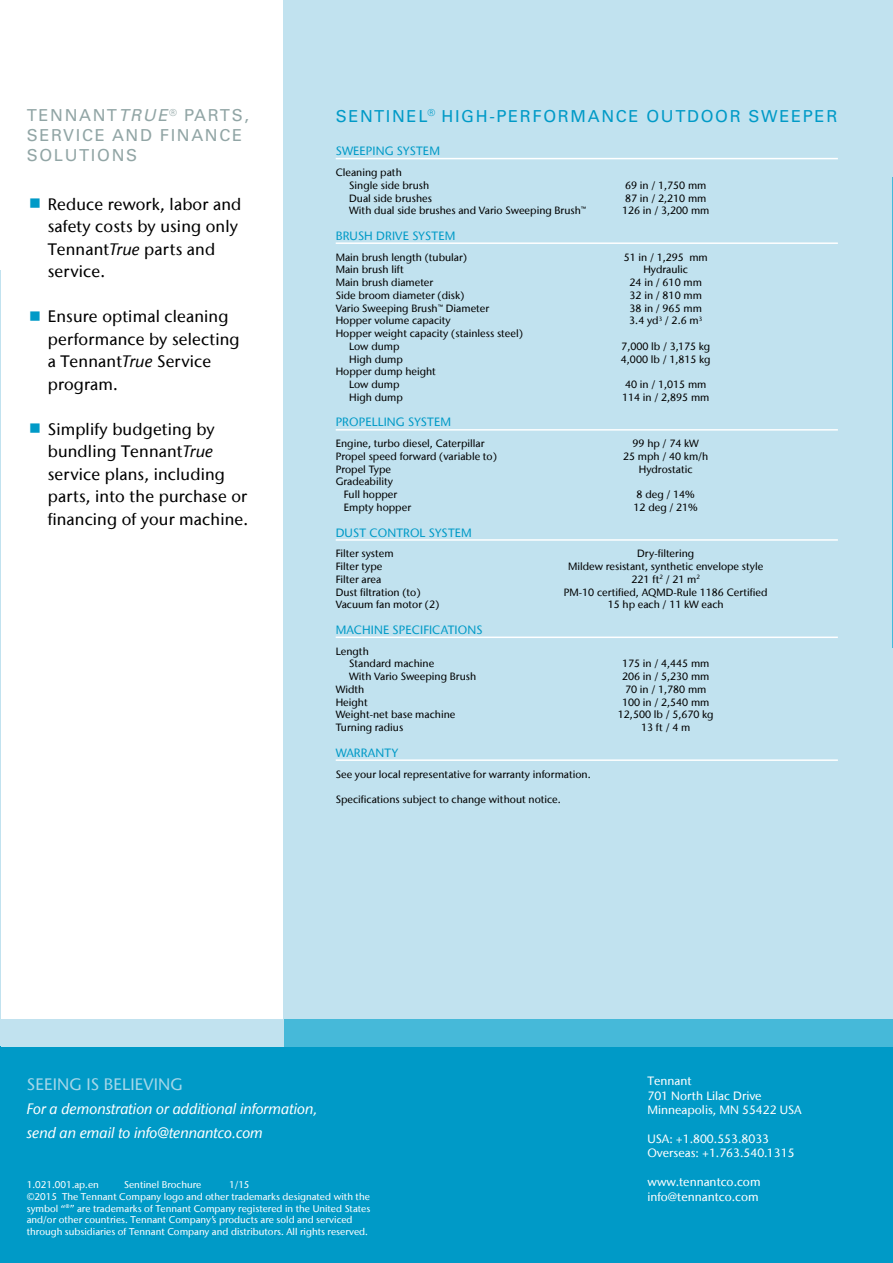
<style>
.page{position:relative;width:893px;height:1263px;background:#fff}
.page>*{position:absolute;margin:0;border:0;box-sizing:border-box;transform-origin:0 0}
.t1{font:500 16.5px/22.5px "Stone Sans IIITC Com";letter-spacing:.01em;color:#000}
.t2{font:16.5px/19.8px "Univers";letter-spacing:.1em;color:#91a5a5}
.t3{font:16.5px "Univers LT Std";letter-spacing:.1em;color:#009ac7}
.t4{font:500 16.5px "Stone Sans IIITC Com";letter-spacing:.01em;color:#a5d7e9}
.t5{font:italic 500 15px/24px "Stone Sans IIITC Com";color:#fff}
.t6{font:500 12px/14.4px "Stone Sans IIITC Com";color:#fff}
.t7{font:500 12px "Stone Sans IIITC Com";letter-spacing:.01em;color:#009ac7}
.t8{font:500 10.5px/12.8px "Stone Sans IIITC Com";color:#000}
.t9{font:500 9.75px/11.7px "Stone Sans IIITC Com";color:#fff}
.s1{font-style:italic}
</style>
<div class="page">
<hr style="left:0;top:271px;width:1px;height:992px;background:#c1e2ef">
<div style="left:283px;top:0;width:610px;height:1033px;background:#c1e2ef"></div>
<div style="left:0;top:1046px;width:893px;height:217px;background:#009ac7"></div>
<div style="left:283px;top:1019px;width:610px;height:27px;background:#46b9d9"></div>
<div style="left:1px;top:1019px;width:282px;height:27px;background:#c1e2ef"></div>
<hr style="left:336px;top:158px;width:502px;height:1px;background:#fff">
<hr style="left:336px;top:242px;width:502px;height:2px;background:#fff">
<hr style="left:336px;top:429px;width:502px;height:2px;background:#fff">
<hr style="left:336px;top:539px;width:502px;height:2px;background:#fff">
<hr style="left:336px;top:636px;width:502px;height:2px;background:#fff">
<hr style="left:336px;top:759px;width:502px;height:2px;background:#fff">
<h1 class="t2" style="left:27px;top:106px;width:224px">TENNANT<span class="s1">TRUE</span><sup>®</sup> PARTS,<br>SERVICE AND FINANCE<br>SOLUTIONS</h1>
<h1 class="t3" style="left:336px;top:106px;width:503px">SENTINEL<sup>®</sup> HIGH-PERFORMANCE OUTDOOR SWEEPER</h1>
<p class="t7" style="left:336px;top:143px;width:106px">SWEEPING SYSTEM</p>
<p class="t8" style="left:349px;top:166px;width:82px;text-indent:-14px">Cleaning path<br>Single side brush</p>
<p class="t8" style="left:625px;top:179px;width:83px">69 in / 1,750 mm</p>
<h1 class="t1" style="left:48px;top:193px;width:195px">Reduce rework, labor and safety costs by using only<br>Tennant<span class="s1">True</span> parts and service.</h1>
<h1 class="t1" style="left:48px;top:305px;width:193px">Ensure optimal cleaning performance by selecting a Tennant<span class="s1">True</span> Service program.</h1>
<h1 class="t1" style="left:48px;top:418px;width:202px">Simplify budgeting by bundling Tennant<span class="s1">True </span>service plans, including parts, into the purchase or financing of your machine.</h1>
<p class="t8" style="left:349px;top:191px;width:84px">Dual side brushes</p>
<p class="t8" style="left:625px;top:191px;width:83px">87 in / 2,210 mm</p>
<p class="t8" style="left:349px;top:204px;width:239px">With dual side brushes and Vario Sweeping Brush™</p>
<p class="t8" style="left:622px;top:204px;width:89px">126 in / 3,200 mm</p>
<p class="t7" style="left:336px;top:228px;width:121px">BRUSH DRIVE SYSTEM</p>
<p class="t8" style="left:336px;top:250px;width:133px">Main brush length (tubular)</p>
<p class="t8" style="left:624px;top:250px;width:86px">51 in / 1,295 mm</p>
<p class="t8" style="left:336px;top:263px;width:70px">Main brush lift</p>
<p class="t8" style="left:643px;top:263px;width:46px">Hydraulic</p>
<p class="t8" style="left:336px;top:276px;width:99px">Main brush diameter</p>
<p class="t8" style="left:630px;top:276px;width:74px">24 in / 610 mm</p>
<p class="t8" style="left:336px;top:289px;width:130px">Side broom diameter (disk)</p>
<p class="t8" style="left:630px;top:289px;width:74px">32 in / 810 mm</p>
<p class="t8" style="left:336px;top:301px;width:155px">Vario Sweeping Brush™ Diameter</p>
<p class="t8" style="left:630px;top:301px;width:74px">38 in / 965 mm</p>
<p class="t8" style="left:336px;top:314px;width:117px">Hopper volume capacity</p>
<p class="t8" style="left:629px;top:314px;width:74px">3.4 yd<sup>3</sup> / 2.6 m<sup>3</sup></p>
<p class="t8" style="left:349px;top:327px;width:175px;text-indent:-14px">Hopper weight capacity (stainless steel)<br>Low dump</p>
<p class="t8" style="left:621px;top:340px;width:90px">7,000 lb / 3,175 kg</p>
<p class="t8" style="left:349px;top:352px;width:55px">High dump</p>
<p class="t8" style="left:621px;top:352px;width:91px">4,000 lb / 1,815 kg</p>
<p class="t8" style="left:349px;top:365px;width:88px;text-indent:-14px">Hopper dump height<br>Low dump</p>
<p class="t8" style="left:625px;top:378px;width:83px">40 in / 1,015 mm</p>
<p class="t8" style="left:349px;top:391px;width:55px">High dump</p>
<p class="t8" style="left:622px;top:391px;width:89px">114 in / 2,895 mm</p>
<p class="t7" style="left:336px;top:415px;width:117px">PROPELLING SYSTEM</p>
<p class="t8" style="left:336px;top:437px;width:150px">Engine, turbo diesel, Caterpillar</p>
<p class="t8" style="left:633px;top:437px;width:68px">99 hp / 74 kW</p>
<p class="t8" style="left:336px;top:450px;width:163px">Propel speed forward (variable to)</p>
<p class="t8" style="left:623px;top:450px;width:87px">25 mph / 40 km/h</p>
<p class="t8" style="left:336px;top:463px;width:57px">Propel Type</p>
<p class="t8" style="left:639px;top:463px;width:55px">Hydrostatic</p>
<p class="t8" style="left:344px;top:475px;width:55px;text-indent:-8px">Gradeability<br>Full hopper</p>
<p class="t8" style="left:637px;top:488px;width:60px">8 deg / 14%</p>
<p class="t8" style="left:344px;top:501px;width:69px">Empty hopper</p>
<p class="t8" style="left:634px;top:501px;width:66px">12 deg / 21%</p>
<p class="t7" style="left:336px;top:525px;width:138px">DUST CONTROL SYSTEM</p>
<p class="t8" style="left:336px;top:547px;width:59px">Filter system</p>
<p class="t8" style="left:637px;top:547px;width:59px">Dry-filtering</p>
<p class="t8" style="left:336px;top:560px;width:48px">Filter type</p>
<p class="t8" style="left:568px;top:560px;width:197px">Mildew resistant, synthetic envelope style</p>
<p class="t8" style="left:336px;top:573px;width:47px">Filter area</p>
<p class="t8" style="left:631px;top:573px;width:70px">221 ft<sup>2</sup> / 21 m<sup>2</sup></p>
<p class="t8" style="left:336px;top:585px;width:86px">Dust filtration (to)</p>
<p class="t8" style="left:564px;top:585px;width:205px">PM-10 certified, AQMD-Rule 1186 Certified</p>
<p class="t8" style="left:336px;top:598px;width:105px">Vacuum fan motor (2)</p>
<p class="t8" style="left:608px;top:598px;width:117px">15 hp each / 11 kW each</p>
<p class="t7" style="left:336px;top:622px;width:148px">MACHINE SPECIFICATIONS</p>
<p class="t8" style="left:349px;top:644px;width:87px;text-indent:-14px">Length<br>Standard machine</p>
<p class="t8" style="left:622px;top:657px;width:89px">175 in / 4,445 mm</p>
<p class="t8" style="left:349px;top:670px;width:129px">With Vario Sweeping Brush</p>
<p class="t8" style="left:622px;top:670px;width:89px">206 in / 5,230 mm</p>
<p class="t8" style="left:336px;top:683px;width:30px">Width</p>
<p class="t8" style="left:625px;top:683px;width:83px">70 in / 1,780 mm</p>
<p class="t8" style="left:336px;top:695px;width:34px">Height</p>
<p class="t8" style="left:622px;top:695px;width:89px">100 in / 2,540 mm</p>
<p class="t8" style="left:336px;top:708px;width:121px">Weight-net base machine</p>
<p class="t8" style="left:618px;top:708px;width:97px">12,500 lb / 5,670 kg</p>
<p class="t8" style="left:336px;top:721px;width:69px">Turning radius</p>
<p class="t8" style="left:641px;top:721px;width:51px">13 ft / 4 m</p>
<p class="t7" style="left:336px;top:745px;width:64px">WARRANTY</p>
<p class="t8" style="left:336px;top:767px;width:257px">See your local representative for warranty information.</p>
<p class="t8" style="left:336px;top:793px;width:227px">Specifications subject to change without notice.</p>
<h1 class="t4" style="left:27px;top:1074px;width:158px">SEEING IS BELIEVING</h1>
<h2 class="t5" style="left:27px;top:1096px;width:292px">For a demonstration or additional information, send an email to info@tennantco.com</h2>
<p class="t9" style="left:27px;top:1179px;width:345px;text-indent:202px">1/15<br>©2015 The Tennant Company logo and other trademarks designated with the symbol “®” are trademarks of Tennant Company registered in the United States and/or other countries. Tennant Company’s products are sold and serviced through subsidiaries of Tennant Company and distributors. All rights reserved.</p>
<p class="t9" style="left:27px;top:1179px;width:74px">1.021.001.ap.en</p>
<p class="t9" style="left:124px;top:1179px;width:79px">Sentinel Brochure</p>
<p class="t6" style="left:647px;top:1074px;width:156px">Tennant<br>701 North Lilac Drive<br>Minneapolis, MN 55422 USA</p>
<p class="t6" style="left:647px;top:1131px;width:149px">USA: +1.800.553.8033<br>Overseas: +1.763.540.1315</p>
<p class="t6" style="left:647px;top:1174px;width:115px">www.tennantco.com info@tennantco.com</p>
</div>
